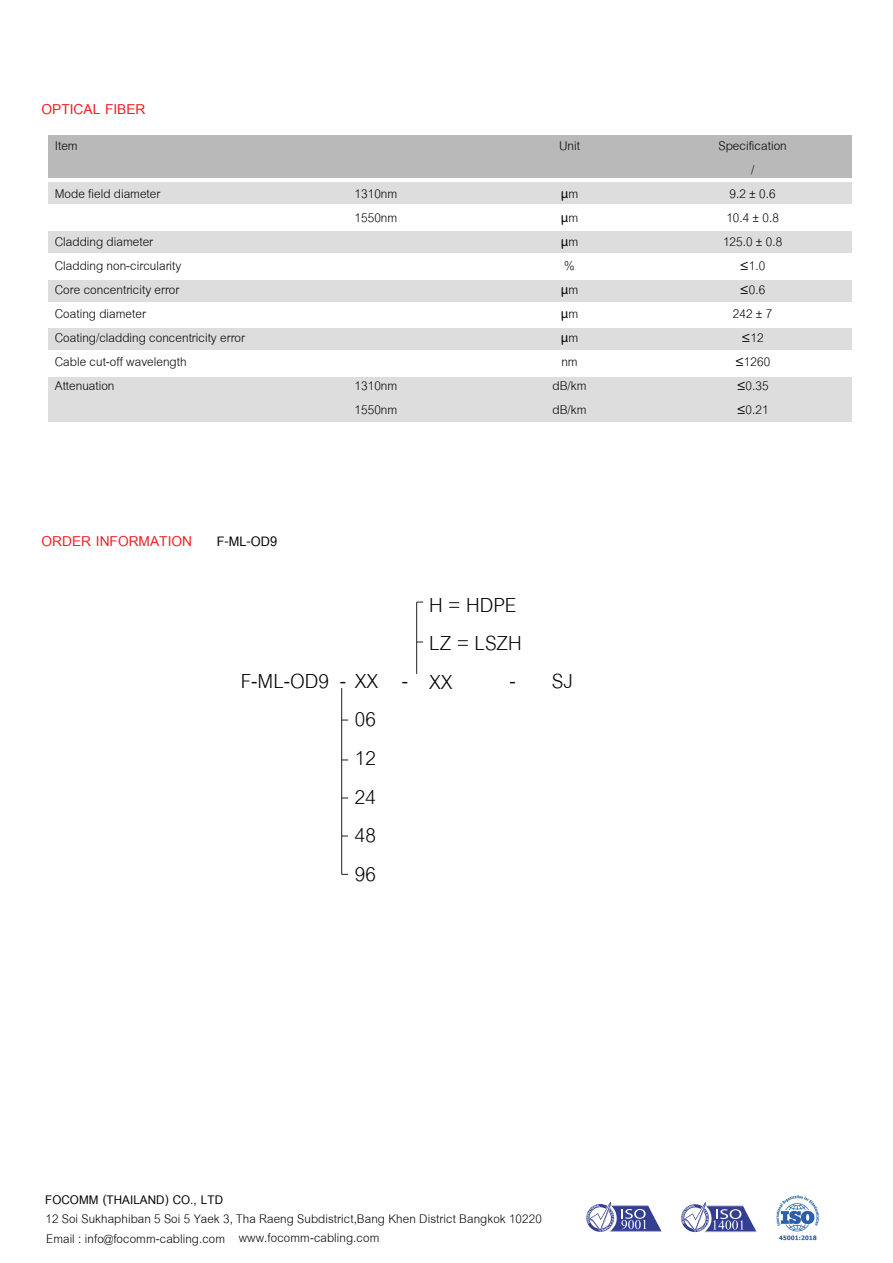
<style>
.page{position:relative;width:893px;height:1263px;background:#fff}
.page>*{position:absolute;margin:0;border:0;box-sizing:border-box;transform-origin:0 0}
.t1{font:29.85px/38.5px "Cordia New";color:#040503;text-align:justify}
.t2{font:700 21px "Cordia New";color:#ee2326}
.t3{font:700 21px "Cordia New";color:#ed1d23}
.t4{font:18.6px/24px "Cordia New";color:#040503}
.t5{font:18.3px/19.5px "Cordia New";letter-spacing:.005em;color:#040503}
.t6{font:700 18.3px "Cordia New";letter-spacing:.005em;color:#040503}
.t7{font:13.95px/24px "Myriad Pro";color:#040503;text-align:justify}
.s1{font-family:"Cordia New";font-size:18.6px}
.s2{font-size:20.1px;color:#040503}
.s3{font-family:"Myriad Pro";font-size:15.45px}
</style>
<div class="page">
<img style="left:776px;top:1195px;width:43px;height:45px">
<svg style="left:586px;top:1202px;width:76px;height:30px"></svg>
<svg style="left:681px;top:1202px;width:76px;height:30px"></svg>
<div style="left:48px;top:135px;width:803px;height:43px;background:#bab9b9"></div>
<div style="left:48px;top:182px;width:803px;height:22px;background:#ddd"></div>
<div style="left:48px;top:231px;width:803px;height:22px;background:#ddd"></div>
<div style="left:48px;top:280px;width:803px;height:21px;background:#ddd"></div>
<div style="left:48px;top:328px;width:803px;height:22px;background:#ddd"></div>
<div style="left:48px;top:377px;width:803px;height:45px;background:#ddd"></div>
<hr style="left:341px;top:688px;width:1px;height:186px;background:#231f20">
<hr style="left:416px;top:602px;width:1px;height:72px;background:#231f20">
<p class="t3" style="left:41px;top:97px;width:106px">OPTICAL FIBER</p>
<p class="t4" style="left:55px;top:134px;width:24px">Item</p>
<p class="t4" style="left:55px;top:182px;width:107px">Mode field diameter</p>
<p class="t4" style="left:55px;top:230px;width:192px">Cladding diameter<br>Cladding non-circularity<br>Core concentricity error<br>Coating diameter<br>Coating/cladding concentricity error<br>Cable cut-off wavelength<br>Attenuation</p>
<p class="t4" style="left:355px;top:182px;width:44px">1310nm<br>1550nm</p>
<p class="t4" style="left:355px;top:374px;width:44px">1310nm<br>1550nm</p>
<p class="t4" style="left:559px;top:134px;width:22px">Unit</p>
<p class="t7" style="left:561px;top:181px;width:19px">μ<span class="s1">m </span>μ<span class="s1">m </span>μ<span class="s1">m</span></p>
<p class="t4" style="left:564px;top:254px;width:12px">%</p>
<p class="t7" style="left:561px;top:277px;width:19px">μ<span class="s1">m </span>μ<span class="s1">m </span>μ<span class="s1">m</span></p>
<p class="t4" style="left:552px;top:350px;width:36px;text-align:center">nm dB/km dB/km</p>
<p class="t2" style="left:41px;top:529px;width:237px">ORDER INFORMATION <span class="s2">F-ML-OD9</span></p>
<h1 class="t1" style="left:429px;top:586px;width:94px;text-align:left">H = HDPE<br>LZ = LSZH<br>XX</h1>
<h1 class="t1" style="left:355px;top:662px;width:25px;text-indent:-114px">F-ML-OD9 - XX 06<br>12<br>24<br>48<br>96</h1>
<h1 class="t1" style="left:402px;top:662px;width:8px">-</h1>
<h1 class="t1" style="left:509px;top:662px;width:8px">-</h1>
<h1 class="t1" style="left:552px;top:662px;width:23px">SJ</h1>
<p class="t6" style="left:45px;top:1188px;width:179px">FOCOMM (THAILAND) CO., LTD</p>
<p class="t5" style="left:45px;top:1209px;width:498px">12 Soi Sukhaphiban 5 Soi 5 Yaek 3, Tha Raeng Subdistrict,Bang Khen District Bangkok 10220<br>Email : info@focomm-cabling.com</p>
<p class="t5" style="left:239px;top:1228px;width:142px">www.focomm-cabling.com</p>
<p class="t4" style="left:718px;top:134px;width:70px;text-align:center">Specification /<br>9.2 ± 0.6<br>10.4 ± 0.8<br>125.0 ± 0.8 <span class="s3">≤</span>1.0<br><span class="s3">≤</span>0.6<br>242 ± 7<br><span class="s3">≤</span>12<br><span class="s3">≤</span>1260 <span class="s3">≤</span>0.35 <span class="s3">≤</span>0.21</p>
</div>
